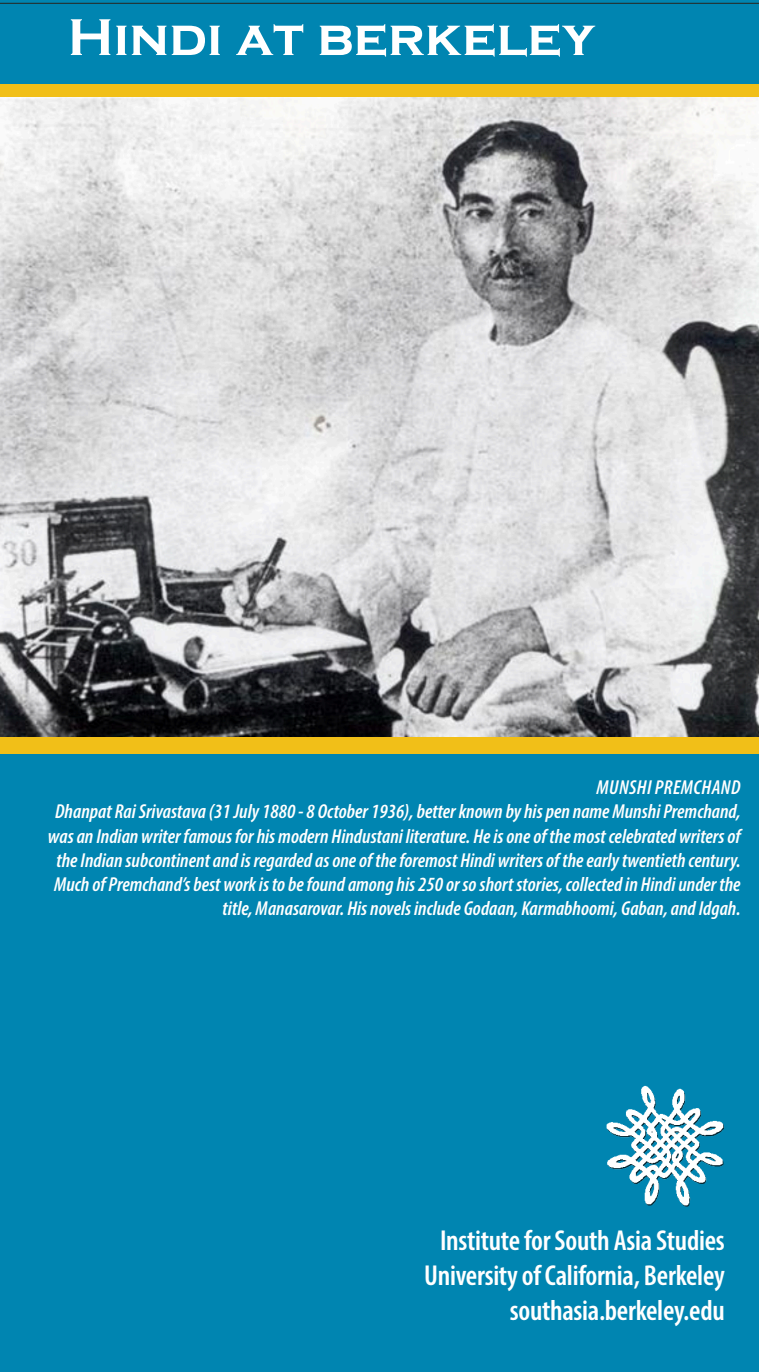
<style>
.page{position:relative;width:759px;height:1372px;background:#fff}
.page>*{position:absolute;margin:0;border:0;box-sizing:border-box;transform-origin:0 0}
.t1{font:700 53.55px "Copperplate Gothic";color:#fff}
.t2{font:600 condensed 28.8px "Myriad Pro";letter-spacing:-.01em;color:#fff}
.t3{font:italic 600 condensed 20.25px/24.3px "Myriad Pro";color:#fff;text-align:right}
.t4{font:italic 600 condensed 20.25px "Myriad Pro";letter-spacing:.02em;color:#fff}
</style>
<div class="page">
<div style="left:0;top:3px;width:758px;height:1369px;background:#f1bf18"></div>
<img style="left:0;top:97px;width:758px;height:639px">
<div style="left:0;top:0;width:758px;height:84px;background:#0085b1"></div>
<hr style="left:0;top:3px;width:758px;height:1px;background:#27251e">
<div style="left:0;top:754px;width:758px;height:618px;background:#0085b1"></div>
<img style="left:606px;top:1085px;width:118px;height:122px">
<p class="t1" style="left:68px;top:8px;width:528px">Hindi at berkeley</p>
<p class="t4" style="left:596px;top:775px;width:145px">MUNSHI PREMCHAND</p>
<p class="t3" style="left:48px;top:799px;width:693px">Dhanpat Rai Srivastava (31 July 1880 - 8 October 1936), better known by his pen name Munshi Premchand, was an Indian writer famous for his modern Hindustani literature. He is one of the most celebrated writers of the Indian subcontinent and is regarded as one of the foremost Hindi writers of the early twentieth century.<br>Much of Premchand’s best work is to be found among his 250 or so short stories, collected in Hindi under the title, Manasarovar. His novels include Godaan, Karmabhoomi, Gaban, and Idgah.</p>
<p class="t2" style="left:440px;top:1223px;width:286px">Institute for South Asia Studies</p>
<p class="t2" style="left:424px;top:1257px;width:302px">University of California, Berkeley</p>
<p class="t2" style="left:509px;top:1292px;width:216px">southasia.berkeley.edu</p>
</div>
